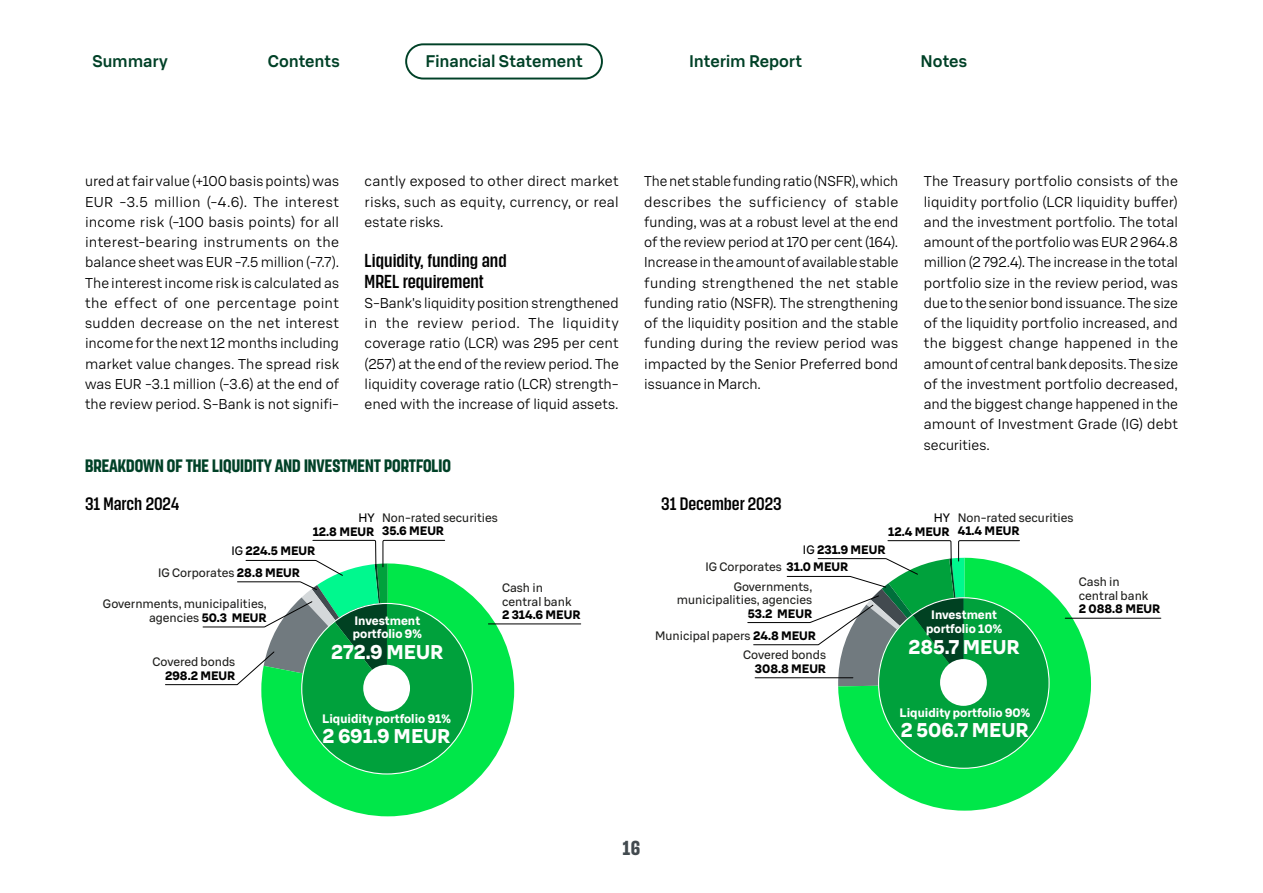
<style>
.page{position:relative;width:1263px;height:893px;background:#fff}
.page>*{position:absolute;margin:0;border:0;box-sizing:border-box;transform-origin:0 0}
.t1{font:700 20.25px "S Bonus Display";color:#424a4f}
.t2{font:700 19.5px "S Bonus UX";color:#fff}
.H4_Otsikko_C{font:600 18.75px/20.2px "S Bonus Display";color:#000}
.t3{font:700 18px "S Bonus Display";color:#004127}
.H4_Otsikko_C-2{font:600 18px "S Bonus Display";color:#000}
.t4{font:500 16.5px "S Bonus UX";letter-spacing:-.005em;color:#004127}
.P_Leipis{font:300 13.95px/20.2px "S Bonus UX";color:#000;text-align:justify}
.t5{font:12px/13.5px "S Bonus UX";color:#1f1f1d}
.t6{font:700 12px "S Bonus UX";color:#000}
.t7{font:700 12px/13.5px "S Bonus UX";color:#fff}
.t8{font:12px "S Bonus UX";color:#000}
.s1{font-weight:400}
.s2{font-weight:700;color:#000}
</style>
<div class="page">
<svg style="left:293px;top:595px;width:221px;height:221px;fill:#00e749"></svg>
<svg style="left:165px;top:539px;width:307px;height:235px"></svg>
<hr style="left:488px;top:624px;width:93px;height:1px;background:#000">
<svg style="left:870px;top:590px;width:221px;height:221px;fill:#00e749"></svg>
<svg style="left:747px;top:540px;width:302px;height:228px"></svg>
<hr style="left:1065px;top:618px;width:96px;height:1px;background:#000">
<p class="t4" style="left:92px;top:50px;width:77px">Summary</p>
<p class="t4" style="left:268px;top:50px;width:73px">Contents</p>
<p class="t4" style="left:425px;top:50px;width:159px">Financial Statement</p>
<p class="t4" style="left:689px;top:50px;width:114px">Interim Report</p>
<p class="t4" style="left:921px;top:50px;width:48px">Notes</p>
<p class="P_Leipis" style="left:85px;top:171px;width:256px">ured at fair value (+100 basis points) was EUR -3.5 million (-4.6). The interest income risk (-100 basis points) for all interest-bearing instruments on the balance sheet was EUR -7.5 million (-7.7).<br>The interest income risk is calculated as the effect of one percentage point sudden decrease on the net interest income for the next 12 months including market value changes. The spread risk was EUR -3.1 million (-3.6) at the end of the review period. S-Bank is not signifi-</p>
<p class="P_Leipis" style="left:365px;top:171px;width:256px">cantly exposed to other direct market risks, such as equity, currency, or real estate risks.</p>
<h4 class="H4_Otsikko_C" style="left:365px;top:251px;width:144px">Liquidity, funding and<br>MREL requirement</h4>
<p class="P_Leipis" style="left:365px;top:292px;width:256px">S-Bank's liquidity position strengthened in the review period. The liquidity coverage ratio (LCR) was 295 per cent (257) at the end of the review period. The liquidity coverage ratio (LCR) strength&shy;ened with the increase of liquid assets.</p>
<p class="t3" style="left:85px;top:455px;width:367px">BREAKDOWN OF THE LIQUIDITY AND INVESTMENT PORTFOLIO</p>
<h4 class="H4_Otsikko_C-2" style="left:85px;top:493px;width:96px">31 March 2024</h4>
<p class="t5" style="left:382px;top:511px;width:117px">Non-rated securities</p>
<p class="t6" style="left:382px;top:523px;width:64px">35.6 MEUR</p>
<p class="t8" style="left:359px;top:510px;width:18px">HY</p>
<p class="t6" style="left:313px;top:523px;width:63px">12.8 MEUR</p>
<p class="t6" style="left:231px;top:543px;width:85px"><span class="s1">IG</span> 224.5 MEUR</p>
<p class="t5" style="left:158px;top:565px;width:143px">IG Corporates <span class="s2">28.8 MEUR</span></p>
<p class="t5" style="left:103px;top:597px;width:165px;text-align:right">Governments, municipalities, agencies <span class="s2">50.3 MEUR</span></p>
<p class="t5" style="left:153px;top:655px;width:84px">Covered bonds</p>
<p class="t6" style="left:165px;top:667px;width:72px">298.2 MEUR</p>
<p class="t7" style="left:353px;top:613px;width:71px">Investment portfolio 9%</p>
<h2 class="t2" style="left:331px;top:639px;width:114px">272.9 MEUR</h2>
<p class="t7" style="left:322px;top:712px;width:130px">Liquidity portfolio 91%</p>
<h2 class="t2" style="left:323px;top:722px;width:129px">2 691.9 MEUR</h2>
<p class="t5" style="left:502px;top:581px;width:71px">Cash in central bank</p>
<p class="t6" style="left:502px;top:607px;width:80px">2 314.6 MEUR</p>
<p class="P_Leipis" style="left:644px;top:171px;width:256px">The net stable funding ratio (NSFR), which describes the sufficiency of stable funding, was at a robust level at the end of the review period at 170 per cent (164).<br>Increase in the amount of available stable funding strengthened the net stable funding ratio (NSFR). The strengthening of the liquidity position and the stable funding during the review period was impacted by the Senior Preferred bond issuance in March.</p>
<p class="P_Leipis" style="left:924px;top:171px;width:256px">The Treasury portfolio consists of the liquidity portfolio (LCR liquidity buffer) and the investment portfolio. The total amount of the portfolio was EUR 2 964.8 million (2 792.4). The increase in the total portfolio size in the review period, was due to the senior bond issuance. The size of the liquidity portfolio increased, and the biggest change happened in the amount of central bank deposits. The size of the investment portfolio decreased, and the biggest change happened in the amount of Investment Grade (IG) debt securities.</p>
<h4 class="H4_Otsikko_C-2" style="left:661px;top:493px;width:122px">31 December 2023</h4>
<p class="t5" style="left:958px;top:511px;width:117px">Non-rated securities</p>
<p class="t6" style="left:958px;top:523px;width:63px">41.4 MEUR</p>
<p class="t8" style="left:934px;top:510px;width:18px">HY</p>
<p class="t6" style="left:888px;top:523px;width:63px">12.4 MEUR</p>
<p class="t6" style="left:803px;top:541px;width:84px"><span class="s1">IG</span> 231.9 MEUR</p>
<p class="t5" style="left:705px;top:560px;width:144px">IG Corporates <span class="s2">31.0 MEUR</span></p>
<p class="t5" style="left:677px;top:579px;width:137px;text-align:right">Governments, municipalities, agencies</p>
<p class="t6" style="left:748px;top:605px;width:66px">53.2 MEUR</p>
<p class="t5" style="left:655px;top:628px;width:163px">Municipal papers <span class="s2">24.8 MEUR</span></p>
<p class="t5" style="left:743px;top:648px;width:84px">Covered bonds</p>
<p class="t6" style="left:755px;top:661px;width:73px">308.8 MEUR</p>
<p class="t7" style="left:926px;top:608px;width:77px;text-align:center">Investment portfolio 10%</p>
<h2 class="t2" style="left:908px;top:633px;width:113px">285.7 MEUR</h2>
<p class="t7" style="left:899px;top:706px;width:132px">Liquidity portfolio 90%</p>
<h2 class="t2" style="left:901px;top:717px;width:129px">2 506.7 MEUR</h2>
<p class="t5" style="left:1079px;top:575px;width:71px">Cash in central bank</p>
<p class="t6" style="left:1079px;top:601px;width:83px">2 088.8 MEUR</p>
<h1 class="t1" style="left:623px;top:835px;width:19px">16</h1>
</div>
